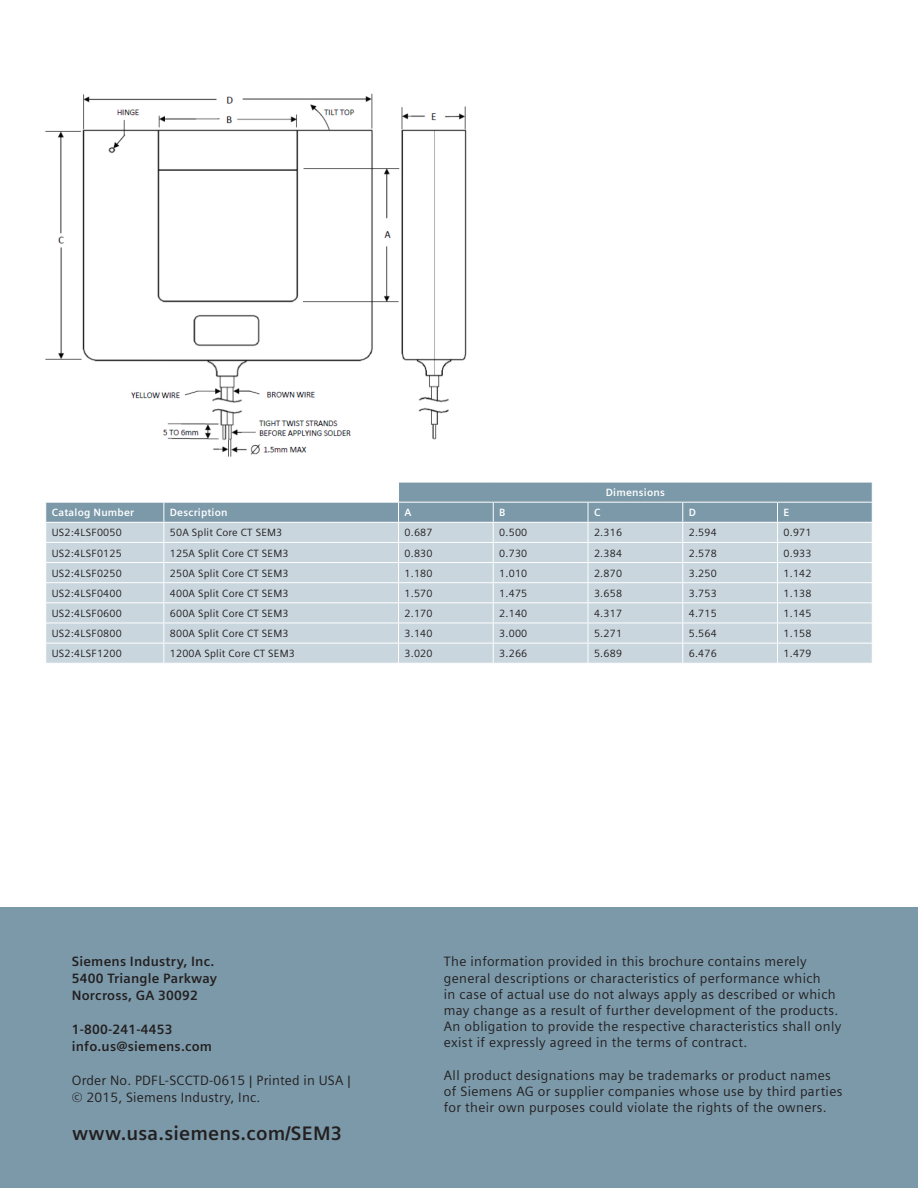
<style>
.page{position:relative;width:918px;height:1188px;background:#fff}
.page>*{position:absolute;margin:0;border:0;box-sizing:border-box;transform-origin:0 0}
._03__URL_sector_clai{font:700 19.5px "Siemens Sans OT";letter-spacing:.01em;color:#231f20}
._04__Marginals_6_5pt{font:13.5px/16.2px "Siemens Sans OT";letter-spacing:.025em;color:#231f20}
._04__Copy___9pt_4mm{font:700 13.5px "Siemens Sans OT";letter-spacing:.015em;color:#231f20}
._04__Copy___9pt_4mm-2{font:13.5px/17px "Siemens Sans OT";letter-spacing:.015em;color:#231f20}
._04__Marginal_notes{font:10.5px "Siemens Sans OT";letter-spacing:.02em;color:#231f20}
._04__Marginal_notes-2{font:700 10.5px "Siemens Sans OT";letter-spacing:.02em;color:#fff}
</style>
<div class="page">
<div style="left:0;top:907px;width:918px;height:281px;background:#7b99a9"></div>
<svg style="left:45px;top:482px;width:828px;height:181px;background:#c1d0d8"></svg>
<img style="left:45px;top:93px;width:422px;height:364px">
<p class="_04__Marginal_notes-2" style="left:606px;top:487px;width:61px">Dimensions</p>
<p class="_04__Marginal_notes-2" style="left:52px;top:507px;width:84px">Catalog Number</p>
<p class="_04__Marginal_notes-2" style="left:170px;top:507px;width:59px">Description</p>
<p class="_04__Marginal_notes-2" style="left:405px;top:507px;width:9px">A</p>
<p class="_04__Marginal_notes-2" style="left:499px;top:507px;width:8px">B</p>
<p class="_04__Marginal_notes-2" style="left:594px;top:507px;width:8px">C</p>
<p class="_04__Marginal_notes-2" style="left:689px;top:507px;width:9px">D</p>
<p class="_04__Marginal_notes-2" style="left:784px;top:507px;width:7px">E</p>
<p class="_04__Marginal_notes" style="left:52px;top:527px;width:72px">US2:4LSF0050</p>
<p class="_04__Marginal_notes" style="left:170px;top:527px;width:114px">50A Split Core CT SEM3</p>
<p class="_04__Marginal_notes" style="left:405px;top:527px;width:30px">0.687</p>
<p class="_04__Marginal_notes" style="left:499px;top:527px;width:30px">0.500</p>
<p class="_04__Marginal_notes" style="left:594px;top:527px;width:30px">2.316</p>
<p class="_04__Marginal_notes" style="left:689px;top:527px;width:30px">2.594</p>
<p class="_04__Marginal_notes" style="left:784px;top:527px;width:30px">0.971</p>
<p class="_04__Marginal_notes" style="left:52px;top:547px;width:72px">US2:4LSF0125</p>
<p class="_04__Marginal_notes" style="left:170px;top:547px;width:120px">125A Split Core CT SEM3</p>
<p class="_04__Marginal_notes" style="left:405px;top:547px;width:30px">0.830</p>
<p class="_04__Marginal_notes" style="left:499px;top:547px;width:30px">0.730</p>
<p class="_04__Marginal_notes" style="left:594px;top:547px;width:30px">2.384</p>
<p class="_04__Marginal_notes" style="left:689px;top:547px;width:30px">2.578</p>
<p class="_04__Marginal_notes" style="left:784px;top:547px;width:30px">0.933</p>
<p class="_04__Marginal_notes" style="left:52px;top:567px;width:72px">US2:4LSF0250</p>
<p class="_04__Marginal_notes" style="left:170px;top:567px;width:120px">250A Split Core CT SEM3</p>
<p class="_04__Marginal_notes" style="left:405px;top:567px;width:30px">1.180</p>
<p class="_04__Marginal_notes" style="left:499px;top:567px;width:30px">1.010</p>
<p class="_04__Marginal_notes" style="left:594px;top:567px;width:30px">2.870</p>
<p class="_04__Marginal_notes" style="left:689px;top:567px;width:30px">3.250</p>
<p class="_04__Marginal_notes" style="left:784px;top:567px;width:30px">1.142</p>
<p class="_04__Marginal_notes" style="left:52px;top:587px;width:72px">US2:4LSF0400</p>
<p class="_04__Marginal_notes" style="left:170px;top:587px;width:120px">400A Split Core CT SEM3</p>
<p class="_04__Marginal_notes" style="left:405px;top:587px;width:30px">1.570</p>
<p class="_04__Marginal_notes" style="left:499px;top:587px;width:30px">1.475</p>
<p class="_04__Marginal_notes" style="left:594px;top:587px;width:30px">3.658</p>
<p class="_04__Marginal_notes" style="left:689px;top:587px;width:30px">3.753</p>
<p class="_04__Marginal_notes" style="left:784px;top:587px;width:30px">1.138</p>
<p class="_04__Marginal_notes" style="left:52px;top:607px;width:72px">US2:4LSF0600</p>
<p class="_04__Marginal_notes" style="left:170px;top:607px;width:120px">600A Split Core CT SEM3</p>
<p class="_04__Marginal_notes" style="left:405px;top:607px;width:30px">2.170</p>
<p class="_04__Marginal_notes" style="left:499px;top:607px;width:30px">2.140</p>
<p class="_04__Marginal_notes" style="left:594px;top:607px;width:30px">4.317</p>
<p class="_04__Marginal_notes" style="left:689px;top:607px;width:30px">4.715</p>
<p class="_04__Marginal_notes" style="left:784px;top:607px;width:30px">1.145</p>
<p class="_04__Marginal_notes" style="left:52px;top:628px;width:72px">US2:4LSF0800</p>
<p class="_04__Marginal_notes" style="left:170px;top:628px;width:120px">800A Split Core CT SEM3</p>
<p class="_04__Marginal_notes" style="left:405px;top:628px;width:30px">3.140</p>
<p class="_04__Marginal_notes" style="left:499px;top:628px;width:30px">3.000</p>
<p class="_04__Marginal_notes" style="left:594px;top:628px;width:30px">5.271</p>
<p class="_04__Marginal_notes" style="left:689px;top:628px;width:30px">5.564</p>
<p class="_04__Marginal_notes" style="left:784px;top:628px;width:30px">1.158</p>
<p class="_04__Marginal_notes" style="left:52px;top:648px;width:72px">US2:4LSF1200</p>
<p class="_04__Marginal_notes" style="left:170px;top:648px;width:127px">1200A Split Core CT SEM3</p>
<p class="_04__Marginal_notes" style="left:405px;top:648px;width:30px">3.020</p>
<p class="_04__Marginal_notes" style="left:499px;top:648px;width:30px">3.266</p>
<p class="_04__Marginal_notes" style="left:594px;top:648px;width:30px">5.689</p>
<p class="_04__Marginal_notes" style="left:689px;top:648px;width:30px">6.476</p>
<p class="_04__Marginal_notes" style="left:784px;top:648px;width:30px">1.479</p>
<p class="_04__Copy___9pt_4mm" style="left:72px;top:953px;width:144px">Siemens Industry, Inc.</p>
<p class="_04__Copy___9pt_4mm" style="left:72px;top:970px;width:147px">5400 Triangle Parkway</p>
<p class="_04__Copy___9pt_4mm" style="left:72px;top:987px;width:128px">Norcross, GA 30092</p>
<p class="_04__Copy___9pt_4mm" style="left:72px;top:1021px;width:102px">1-800-241-4453</p>
<p class="_04__Copy___9pt_4mm" style="left:72px;top:1038px;width:142px">info.us@siemens.com</p>
<p class="_04__Copy___9pt_4mm-2" style="left:72px;top:1072px;width:281px">Order No. PDFL-SCCTD-0615 | Printed in USA | © 2015, Siemens Industry, Inc.</p>
<p class="_03__URL_sector_clai" style="left:72px;top:1122px;width:271px">www.usa.siemens.com/SEM3</p>
<p class="_04__Marginals_6_5pt" style="left:444px;top:954px;width:399px">The information provided in this brochure contains merely general descriptions or characteristics of performance which<br>in case of actual use do not always apply as described or which may change as a result of further development of the products.<br>An obligation to provide the respective characteristics shall only exist if expressly agreed in the terms of contract.</p>
<p class="_04__Marginals_6_5pt" style="left:444px;top:1067px;width:400px">All product designations may be trademarks or product names of Siemens AG or supplier companies whose use by third parties for their own purposes could violate the rights of the owners.</p>
</div>
